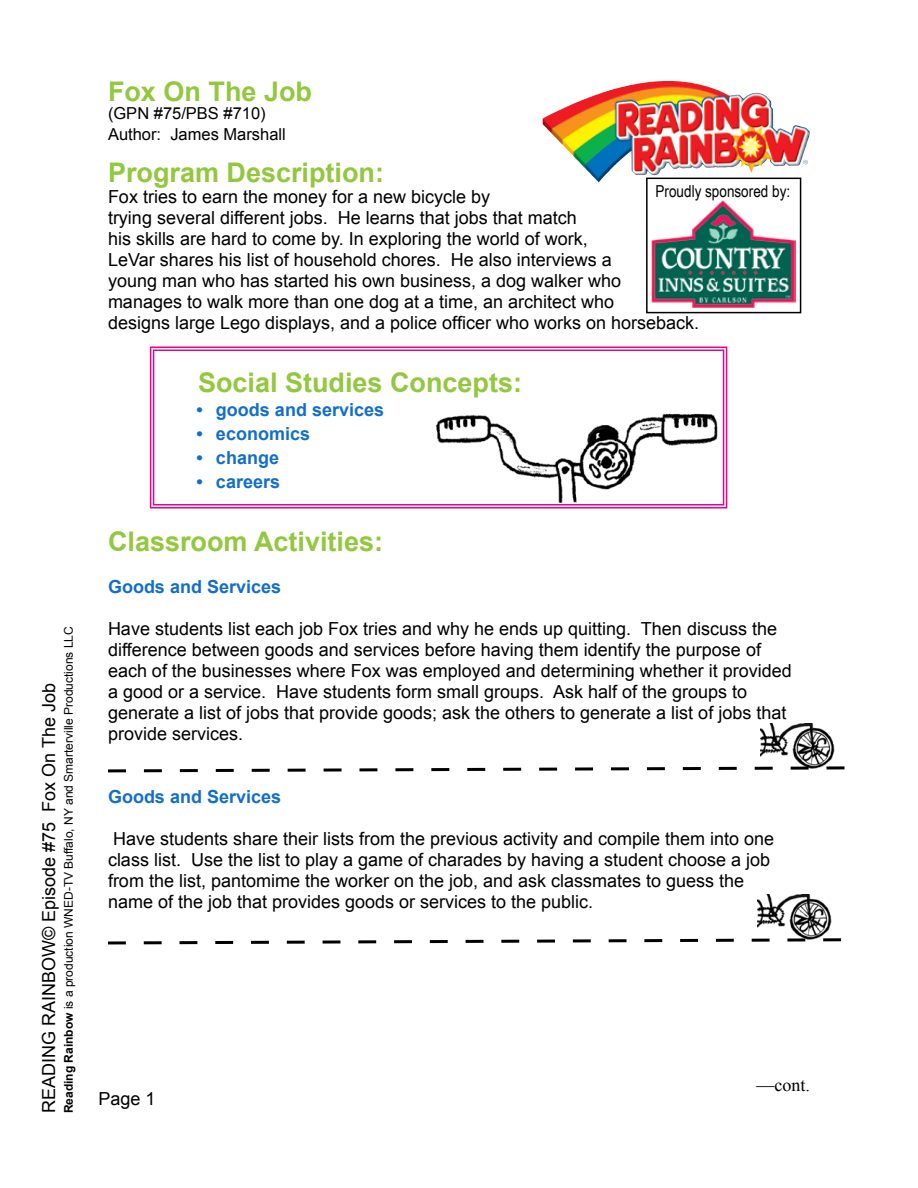
<style>
.page{position:relative;width:918px;height:1188px;background:#fff}
.page>*{position:absolute;margin:0;border:0;box-sizing:border-box;transform-origin:0 0}
.t1{font:700 27px "Arial";color:#92c83e}
.t2{font:18px/21px "Arial";color:#000}
.t3{font:700 18px "Arial";color:#136ec9}
.t4{font:18px "Times New Roman";color:#000}
.t5{font:16.5px/21px "Arial";color:#000}
.t6{font:16.5px "Arial Narrow";color:#000}
.t7{font:12px "Arial";color:#000}
.s1{font-weight:700}
</style>
<div class="page">
<img style="left:758px;top:895px;width:74px;height:42px">
<svg style="left:149px;top:346px;width:579px;height:163px"></svg>
<div style="left:153px;top:350px;width:571px;height:156px;border:1px solid #ec008c"></div>
<img style="left:760px;top:723px;width:75px;height:42px">
<svg style="left:108px;top:765px;width:737px;height:8px"></svg>
<svg style="left:108px;top:937px;width:734px;height:8px"></svg>
<img style="left:432px;top:399px;width:288px;height:104px">
<img style="left:677px;top:124px;width:133px;height:49px">
<div style="left:646px;top:178px;width:155px;height:135px;border:2px solid #000"></div>
<img style="left:651px;top:201px;width:144px;height:107px">
<p class="t7" style="left:61px;top:1113px;width:489px;rotate:-90deg"><span class="s1">Reading Rainbow</span> is a production WNED-TV Buffalo, NY and Smarterville Productions LLC</p>
<p class="t2" style="left:38px;top:1113px;width:432px;rotate:-90deg">READING RAINBOW© Episode #75 Fox On The Job</p>
<h1 class="t1" style="left:108px;top:73px;width:206px">Fox On The Job</h1>
<p class="t5" style="left:108px;top:103px;width:179px">(GPN #75/PBS #71 0)<br>Author: James Marshall</p>
<h1 class="t1" style="left:108px;top:154px;width:278px">Program Description:</h1>
<p class="t2" style="left:108px;top:186px;width:593px">Fox tries to earn the money for a new bicycle by<br>trying several different jobs. He learns that jobs that match<br>his skills are hard to come by. In exploring the world of work,<br>LeVar shares his list of household chores. He also interviews a<br>young man who has started his own business, a dog walker who manages to walk more than one dog at a time, an architect who<br>designs large Lego displays, and a police officer who works on horseback.</p>
<h1 class="t1" style="left:198px;top:364px;width:326px">Social Studies Concepts:</h1>
<p class="t3" style="left:196px;top:397px;width:189px">• goods and services</p>
<p class="t3" style="left:196px;top:421px;width:115px">• economics</p>
<p class="t3" style="left:196px;top:445px;width:84px">• change</p>
<p class="t3" style="left:196px;top:469px;width:85px">• careers</p>
<p class="t6" style="left:656px;top:179px;width:136px">Proudly sponsored by:</p>
<h1 class="t1" style="left:108px;top:523px;width:277px">Classroom Activities:</h1>
<p class="t3" style="left:108px;top:574px;width:175px">Goods and Services</p>
<p class="t2" style="left:108px;top:618px;width:685px">Have students list each job Fox tries and why he ends up quitting. Then discuss the difference between goods and services before having them identify the purpose of each of the businesses where Fox was employed and determining whether it provided a good or a service. Have students form small groups. Ask half of the groups to generate a list of jobs that provide goods; ask the others to generate a list of jobs that provide services.</p>
<p class="t3" style="left:108px;top:784px;width:175px">Goods and Services</p>
<p class="t2" style="left:108px;top:828px;width:668px">Have students share their lists from the previous activity and compile them into one class list. Use the list to play a game of charades by having a student choose a job from the list, pantomime the worker on the job, and ask classmates to guess the name of the job that provides goods or services to the public.</p>
<p class="t2" style="left:99px;top:1088px;width:44px">Page</p>
<p class="t4" style="left:757px;top:1073px;width:55px">—cont.</p>
</div>
